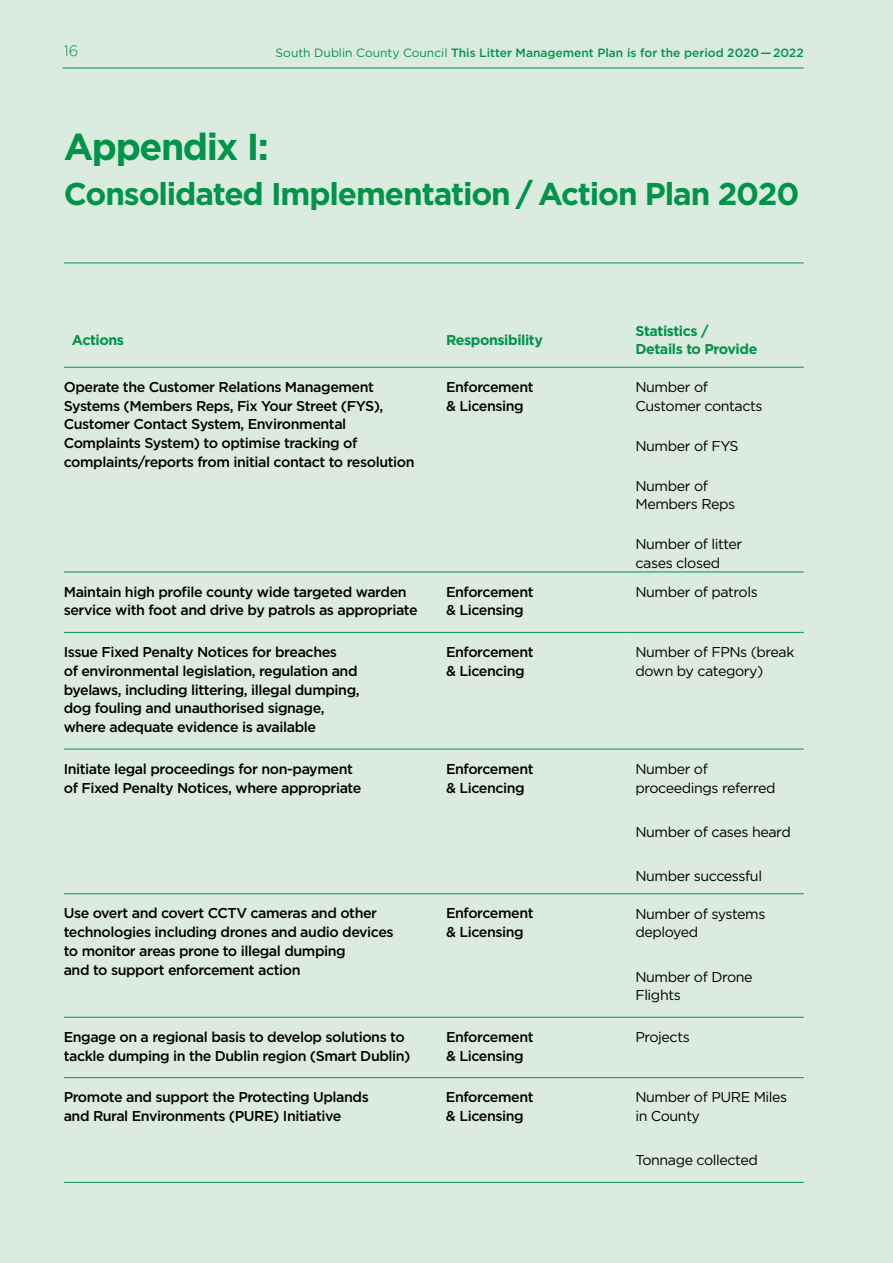
<style>
.page{position:relative;width:893px;height:1263px;background:#dbebdf}
.page>*{position:absolute;margin:0;border:0;box-sizing:border-box;transform-origin:0 0}
.t1{font:700 37.5px "Gotham";letter-spacing:-.04em;color:#009449}
.t2{font:700 31.5px "Gotham";letter-spacing:-.035em;color:#009449}
.t3{font:300 15px "Gotham";color:#009449}
.t4{font:500 14.25px/18.8px "Gotham";letter-spacing:-.03em;color:#000}
.t5{font:14.25px/18.8px "Gotham";letter-spacing:-.03em;color:#000}
.t6{font:700 14.25px/18.8px "Gotham";letter-spacing:-.03em;color:#009449}
.t7{font:500 12px "Gotham";color:#009449}
.s1{font-weight:400}
</style>
<div class="page">
<hr style="left:64px;top:263px;width:740px;height:1px;background:#009449">
<hr style="left:64px;top:367px;width:374px;height:1px;background:#009449">
<hr style="left:438px;top:367px;width:189px;height:1px;background:#009449">
<hr style="left:627px;top:367px;width:177px;height:1px;background:#009449">
<hr style="left:64px;top:572px;width:374px;height:1px;background:#009449">
<hr style="left:438px;top:572px;width:189px;height:1px;background:#009449">
<hr style="left:627px;top:572px;width:177px;height:1px;background:#009449">
<hr style="left:64px;top:632px;width:374px;height:1px;background:#009449">
<hr style="left:438px;top:632px;width:189px;height:1px;background:#009449">
<hr style="left:627px;top:632px;width:177px;height:1px;background:#009449">
<hr style="left:64px;top:749px;width:374px;height:1px;background:#009449">
<hr style="left:438px;top:749px;width:189px;height:1px;background:#009449">
<hr style="left:627px;top:749px;width:177px;height:1px;background:#009449">
<hr style="left:64px;top:893px;width:374px;height:1px;background:#009449">
<hr style="left:438px;top:893px;width:189px;height:1px;background:#009449">
<hr style="left:627px;top:893px;width:177px;height:1px;background:#009449">
<hr style="left:64px;top:1017px;width:374px;height:1px;background:#009449">
<hr style="left:438px;top:1017px;width:189px;height:1px;background:#009449">
<hr style="left:627px;top:1017px;width:177px;height:1px;background:#009449">
<hr style="left:64px;top:1077px;width:374px;height:1px;background:#009449">
<hr style="left:438px;top:1077px;width:189px;height:1px;background:#009449">
<hr style="left:627px;top:1077px;width:177px;height:1px;background:#009449">
<hr style="left:64px;top:1182px;width:374px;height:1px;background:#009449">
<hr style="left:438px;top:1182px;width:189px;height:1px;background:#009449">
<hr style="left:627px;top:1182px;width:177px;height:1px;background:#009449">
<hr style="left:63px;top:68px;width:741px;height:1px;background:#009449">
<p class="t3" style="left:64px;top:42px;width:16px">16</p>
<p class="t7" style="left:276px;top:46px;width:530px"><span class="s1">South Dublin County Council</span> This Litter Management Plan is for the period 2020 — 2022</p>
<h1 class="t1" style="left:64px;top:125px;width:207px">Appendix I:</h1>
<h2 class="t2" style="left:64px;top:175px;width:737px">Consolidated Implementation / Action Plan 2020</h2>
<p class="t6" style="left:72px;top:330px;width:54px">Actions</p>
<p class="t6" style="left:446px;top:330px;width:98px">Responsibility</p>
<p class="t6" style="left:635px;top:321px;width:123px">Statistics /<br>Details to Provide</p>
<p class="t4" style="left:64px;top:377px;width:352px">Operate the Customer Relations Management Systems (Members Reps, Fix Your Street (FYS), Customer Contact System, Environmental Complaints System) to optimise tracking of complaints/reports from initial contact to resolution</p>
<p class="t4" style="left:446px;top:377px;width:89px">Enforcement &amp; Licensing</p>
<p class="t5" style="left:635px;top:377px;width:129px">Number of<br>Customer contacts</p>
<p class="t5" style="left:635px;top:436px;width:105px">Number of FYS</p>
<p class="t5" style="left:635px;top:476px;width:101px">Number of<br>Members Reps</p>
<p class="t5" style="left:635px;top:535px;width:108px">Number of litter cases closed</p>
<p class="t4" style="left:64px;top:582px;width:355px">Maintain high profile county wide targeted warden service with foot and drive by patrols as appropriate</p>
<p class="t4" style="left:446px;top:582px;width:89px">Enforcement &amp; Licensing</p>
<p class="t5" style="left:635px;top:582px;width:124px">Number of patrols</p>
<p class="t4" style="left:64px;top:642px;width:297px">Issue Fixed Penalty Notices for breaches<br>of environmental legislation, regulation and byelaws, including littering, illegal dumping, dog fouling and unauthorised signage, where adequate evidence is available</p>
<p class="t4" style="left:446px;top:642px;width:89px">Enforcement &amp; Licencing</p>
<p class="t5" style="left:635px;top:642px;width:161px">Number of FPNs (break down by category)</p>
<p class="t4" style="left:64px;top:759px;width:299px">Initiate legal proceedings for non-payment of Fixed Penalty Notices, where appropriate</p>
<p class="t4" style="left:446px;top:759px;width:89px">Enforcement &amp; Licencing</p>
<p class="t5" style="left:635px;top:759px;width:142px">Number of proceedings referred</p>
<p class="t5" style="left:635px;top:822px;width:157px">Number of cases heard</p>
<p class="t5" style="left:635px;top:866px;width:128px">Number successful</p>
<p class="t4" style="left:64px;top:904px;width:331px">Use overt and covert CCTV cameras and other technologies including drones and audio devices to monitor areas prone to illegal dumping<br>and to support enforcement action</p>
<p class="t4" style="left:446px;top:904px;width:89px">Enforcement &amp; Licensing</p>
<p class="t5" style="left:635px;top:904px;width:132px">Number of systems deployed</p>
<p class="t5" style="left:635px;top:967px;width:119px">Number of Drone<br>Flights</p>
<p class="t4" style="left:64px;top:1027px;width:348px">Engage on a regional basis to develop solutions to tackle dumping in the Dublin region (Smart Dublin)</p>
<p class="t4" style="left:446px;top:1027px;width:89px">Enforcement &amp; Licensing</p>
<p class="t5" style="left:635px;top:1027px;width:56px">Projects</p>
<p class="t4" style="left:64px;top:1087px;width:307px">Promote and support the Protecting Uplands and Rural Environments (PURE) Initiative</p>
<p class="t4" style="left:446px;top:1087px;width:89px">Enforcement &amp; Licensing</p>
<p class="t5" style="left:635px;top:1088px;width:153px">Number of PURE Miles in County</p>
<p class="t5" style="left:635px;top:1151px;width:124px">Tonnage collected</p>
</div>
